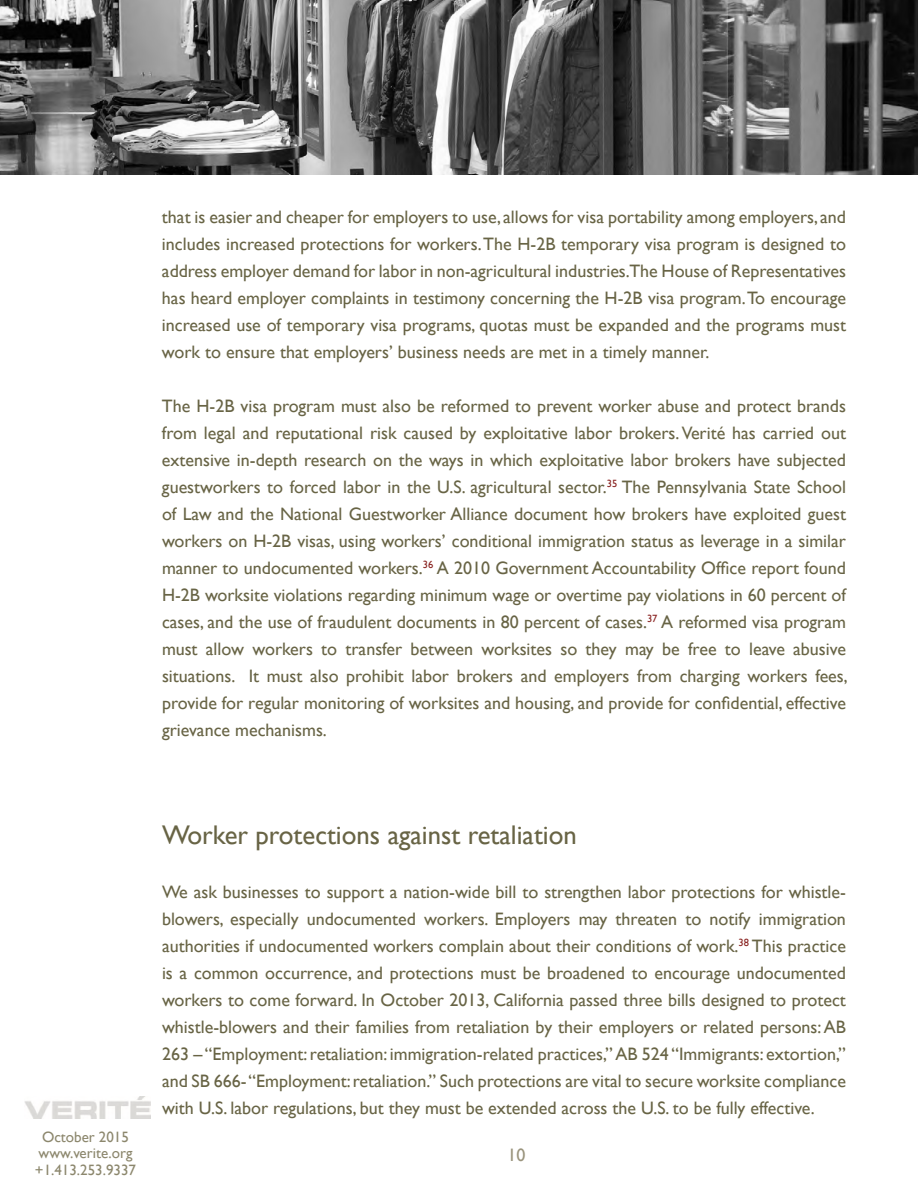
<style>
.page{position:relative;width:918px;height:1188px;background:#fff}
.page>*{position:absolute;margin:0;border:0;box-sizing:border-box;transform-origin:0 0}
.t1{font:27px "Gill Sans";color:#686445}
.t2{font:18px/27px "Gill Sans";color:#686445;text-align:justify}
.t3{font:18px "Gill Sans";color:#9a947d}
.t4{font:15px/16.5px "Gill Sans";color:#8c876d;text-align:center}
</style>
<div class="page">
<img style="left:25px;top:1096px;width:126px;height:23px">
<img style="left:0;top:0;width:918px;height:175px">
<p class="t2" style="left:162px;top:204px;width:686px">that is easier and cheaper for employers to use, allows for visa portability among employers, and includes increased protections for workers. The H-2B temporary visa program is designed to address employer demand for labor in non-agricultural industries.The House of Representatives has heard employer complaints in testimony concerning the H-2B visa program. To encourage increased use of temporary visa programs, quotas must be expanded and the programs must work to ensure that employers’ business needs are met in a timely manner.</p>
<p class="t2" style="left:162px;top:393px;width:687px">The H-2B visa program must also be reformed to prevent worker abuse and protect brands from legal and reputational risk caused by exploitative labor brokers. Verité has carried out extensive in-depth research on the ways in which exploitative labor brokers have subjected guestworkers to forced labor in the U.S. agricultural sector.<sup>35</sup> The Pennsylvania State School of Law and the National Guestworker Alliance document how brokers have exploited guest workers on H-2B visas, using workers’ conditional immigration status as leverage in a similar manner to undocumented workers.<sup>36</sup> A 2010 Government Accountability Office report found H-2B worksite violations regarding minimum wage or overtime pay violations in 60 percent of cases, and the use of fraudulent documents in 80 percent of cases.<sup>37</sup> A reformed visa program must allow workers to transfer between worksites so they may be free to leave abusive situations. It must also prohibit labor brokers and employers from charging workers fees, provide for regular monitoring of worksites and housing, and provide for confidential, effective grievance mechanisms.</p>
<p class="t4" style="left:35px;top:1129px;width:103px">October 2015 www.verite.org +1.413.253.9337</p>
<h1 class="t1" style="left:162px;top:819px;width:416px">Worker protections against retaliation</h1>
<p class="t2" style="left:162px;top:879px;width:686px">We ask businesses to support a nation-wide bill to strengthen labor protections for whistle&shy;blowers, especially undocumented workers. Employers may threaten to notify immigration authorities if undocumented workers complain about their conditions of work.<sup>38</sup> This practice is a common occurrence, and protections must be broadened to encourage undocumented workers to come forward. In October 2013, California passed three bills designed to protect whistle-blowers and their families from retaliation by their employers or related persons: AB 263 – “Employment: retaliation: immigration-related practices,” AB 524 “Immigrants: extortion,” and SB 666- “Employment: retaliation.” Such protections are vital to secure worksite compliance with U.S. labor regulations, but they must be extended across the U.S. to be fully effective.</p>
<p class="t3" style="left:508px;top:1144px;width:19px">10</p>
</div>
